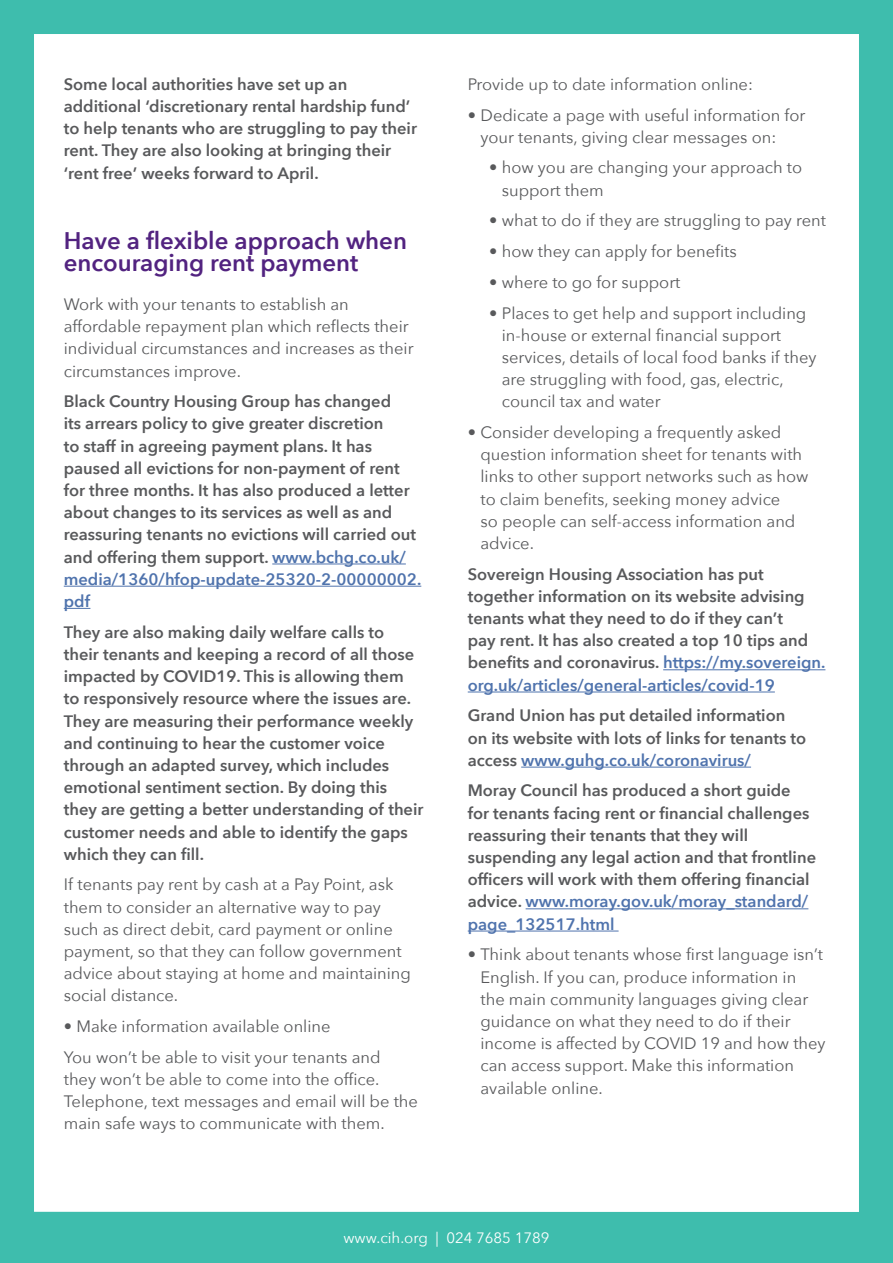
<style>
.page{position:relative;width:893px;height:1263px;background:#3ebdad}
.page>*{position:absolute;margin:0;border:0;box-sizing:border-box;transform-origin:0 0}
.t1{font:600 24px/22.2px "Avenir Next";color:#522380}
.t2{font:600 16.5px/22.2px "Avenir Next";color:#58595b}
.t3{font:16.5px/22.2px "Avenir Next";color:#58595b}
.t4{font:15px "Avenir Next";color:#fff}
.s1{color:#4f73ad}
</style>
<div class="page">
<div style="left:34px;top:34px;width:825px;height:1178px;background:#fff"></div>
<hr style="left:272px;top:563px;width:134px;height:1px;background:#4f73ad">
<hr style="left:64px;top:586px;width:357px;height:1px;background:#4f73ad">
<svg style="left:64px;top:608px;width:26px;height:1px"></svg>
<hr style="left:663px;top:669px;width:162px;height:1px;background:#4f73ad">
<hr style="left:468px;top:692px;width:307px;height:1px;background:#4f73ad">
<hr style="left:521px;top:767px;width:230px;height:1px;background:#4f73ad">
<hr style="left:526px;top:908px;width:282px;height:1px;background:#4f73ad">
<hr style="left:468px;top:931px;width:151px;height:1px;background:#4f73ad">
<p class="t2" style="left:64px;top:73px;width:355px">Some local authorities have set up an additional ‘discretionary rental hardship fund’ to help tenants who are struggling to pay their rent. They are also looking at bringing their ‘rent free’ weeks forward to April.</p>
<h1 class="t1" style="left:64px;top:228px;width:345px">Have a flexible approach when encouraging rent payment</h1>
<p class="t3" style="left:64px;top:292px;width:351px">Work with your tenants to establish an affordable repayment plan which reflects their individual circumstances and increases as their circumstances improve.</p>
<p class="t2" style="left:64px;top:390px;width:359px">Black Country Housing Group has changed<br>its arrears policy to give greater discretion<br>to staff in agreeing payment plans. It has paused all evictions for non-payment of rent for three months. It has also produced a letter about changes to its services as well as and reassuring tenants no evictions will carried out and offering them support. <span class="s1">www.bchg.co.uk/ media/1360/hfop-update-25320-2-00000002. pdf</span></p>
<p class="t2" style="left:64px;top:620px;width:361px">They are also making daily welfare calls to<br>their tenants and keeping a record of all those impacted by COVID19. This is allowing them<br>to responsively resource where the issues are.<br>They are measuring their performance weekly and continuing to hear the customer voice through an adapted survey, which includes emotional sentiment section. By doing this they are getting a better understanding of their customer needs and able to identify the gaps which they can fill.</p>
<p class="t3" style="left:64px;top:873px;width:349px">If tenants pay rent by cash at a Pay Point, ask them to consider an alternative way to pay such as direct debit, card payment or online payment, so that they can follow government advice about staying at home and maintaining social distance.</p>
<p class="t3" style="left:64px;top:1010px;width:318px;line-height:30.8px">• Make information available online<br>You won’t be able to visit your tenants and</p>
<p class="t3" style="left:64px;top:1067px;width:356px">they won’t be able to come into the office.<br>Telephone, text messages and email will be the main safe ways to communicate with them.</p>
<p class="t3" style="left:468px;top:72px;width:287px">Provide up to date information online:</p>
<p class="t3" style="left:480px;top:103px;width:326px;text-indent:-13px">• Dedicate a page with useful information for your tenants, giving clear messages on:</p>
<p class="t3" style="left:502px;top:156px;width:302px;text-indent:-13px">• how you are changing your approach to support them</p>
<p class="t3" style="left:489px;top:209px;width:338px">• what to do if they are struggling to pay rent</p>
<p class="t3" style="left:489px;top:240px;width:249px">• how they can apply for benefits</p>
<p class="t3" style="left:489px;top:270px;width:193px">• where to go for support</p>
<p class="t3" style="left:502px;top:301px;width:316px;text-indent:-13px">• Places to get help and support including in-house or external financial support services, details of local food banks if they are struggling with food, gas, electric, council tax and water</p>
<p class="t3" style="left:480px;top:420px;width:330px;text-indent:-13px">• Consider developing a frequently asked question information sheet for tenants with links to other support networks such as how to claim benefits, seeking money advice<br>so people can self-access information and advice.</p>
<p class="t2" style="left:468px;top:562px;width:359px">Sovereign Housing Association has put together information on its website advising tenants what they need to do if they can’t<br>pay rent. It has also created a top 10 tips and benefits and coronavirus. <span class="s1">https://my.sovereign. org.uk/articles/general-articles/covid-19</span></p>
<p class="t2" style="left:468px;top:704px;width:340px">Grand Union has put detailed information on its website with lots of links for tenants to access <span class="s1">www.guhg.co.uk/coronavirus/</span></p>
<p class="t2" style="left:468px;top:779px;width:350px">Moray Council has produced a short guide for tenants facing rent or financial challenges reassuring their tenants that they will suspending any legal action and that frontline officers will work with them offering financial advice. <span class="s1">www.moray.gov.uk/moray_standard/ page_132517.html</span></p>
<p class="t3" style="left:480px;top:943px;width:347px;text-indent:-13px">• Think about tenants whose first language isn’t English. If you can, produce information in<br>the main community languages giving clear guidance on what they need to do if their income is affected by COVID 19 and how they can access support. Make this information available online.</p>
<p class="t4" style="left:343px;top:1225px;width:208px">www.cih.org | 024 7685 1789</p>
</div>
